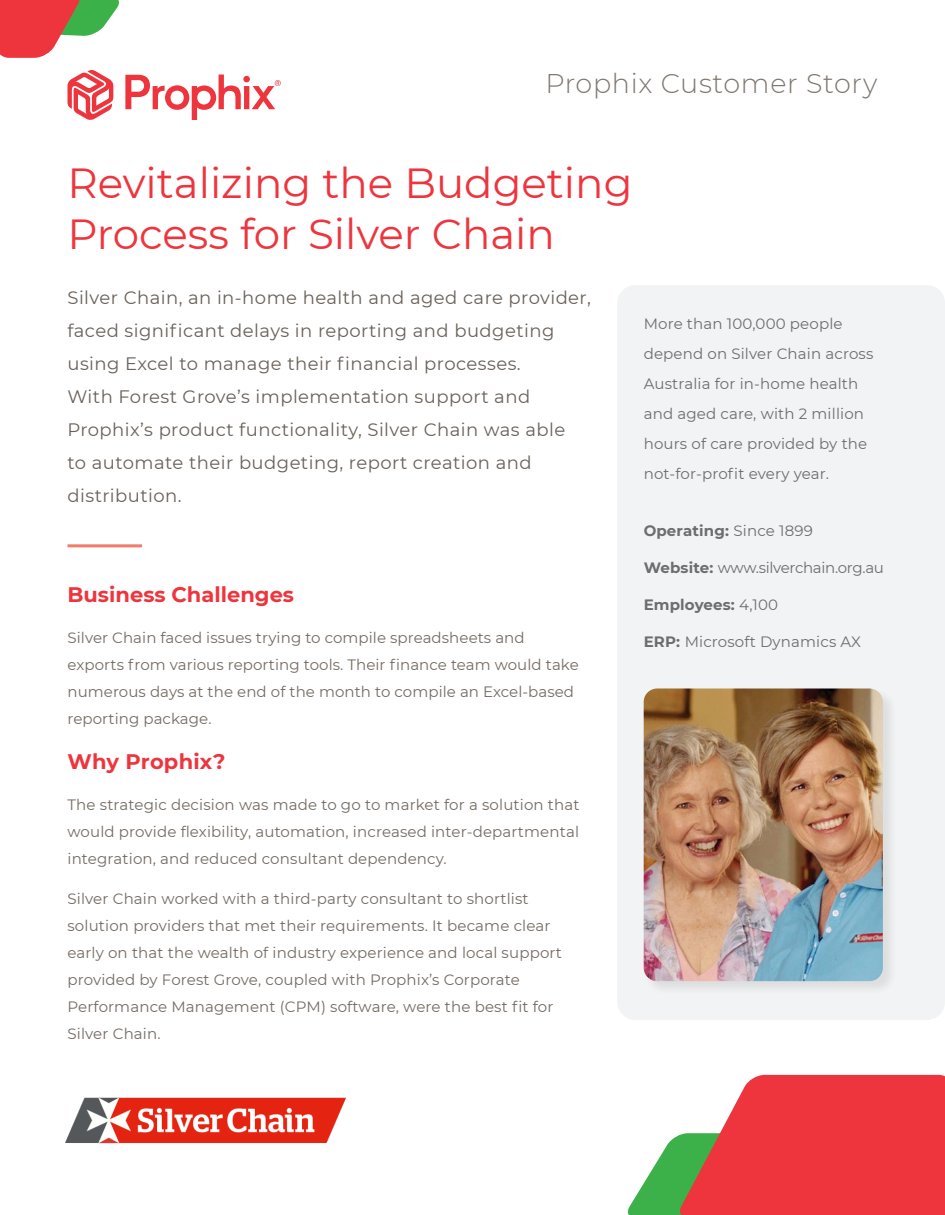
<style>
.page{position:relative;width:945px;height:1215px;background:#fff}
.page>*{position:absolute;margin:0;border:0;box-sizing:border-box;transform-origin:0 0}
.t1{font:42px/50.4px "Montserrat";color:#ee353d}
.t2{font:300 27px "Montserrat";letter-spacing:.025em;color:#7f776f}
.t3{font:700 21px "Montserrat";color:#ee353d}
.t4{font:18px/33px "Montserrat";letter-spacing:.025em;color:#696159}
.t5{font:15px/27px "Montserrat";letter-spacing:.01em;color:#746b63}
.t6{font:15px/30px "Montserrat";letter-spacing:.01em;color:#6c6d70}
.t7{font:700 15px "Montserrat";letter-spacing:.01em;color:#6c6d70}
.t8{font:15px "Montserrat";letter-spacing:-.02em;color:#6c6d70}
.s1{font-weight:400}
.s2{font-weight:700}
</style>
<div class="page">
<div style="left:617px;top:285px;width:328px;height:735px;background:#f2f3f4;border-radius:18px"></div>
<hr style="left:68px;top:544px;width:74px;height:3px;background:#f37b68">
<svg style="left:0;top:0;width:119px;height:58px"></svg>
<svg style="left:627px;top:1075px;width:318px;height:140px"></svg>
<svg style="left:125px;top:75px;width:156px;height:45px"></svg>
<svg style="left:68px;top:70px;width:45px;height:50px"></svg>
<img style="left:66px;top:1098px;width:279px;height:45px">
<div style="left:643px;top:688px;width:254px;height:308px;background:#e8e9ea"></div>
<img style="left:644px;top:688px;width:239px;height:293px">
<p class="t2" style="left:545px;top:66px;width:334px">Prophix Customer Story</p>
<p class="t1" style="left:68px;top:157px;width:567px">Revitalizing the Budgeting<br>Process for Silver Chain</p>
<p class="t4" style="left:68px;top:281px;width:525px">Silver Chain, an in-home health and aged care provider, faced significant delays in reporting and budgeting using Excel to manage their financial processes.<br>With Forest Grove’s implementation support and Prophix’s product functionality, Silver Chain was able<br>to automate their budgeting, report creation and distribution.</p>
<p class="t3" style="left:68px;top:580px;width:228px">Business Challenges</p>
<p class="t5" style="left:68px;top:623px;width:513px">Silver Chain faced issues trying to compile spreadsheets and exports from various reporting tools. Their finance team would take numerous days at the end of the month to compile an Excel-based reporting package.</p>
<p class="t3" style="left:68px;top:747px;width:159px">Why Prophix?</p>
<p class="t5" style="left:68px;top:790px;width:514px;text-align:justify">The strategic decision was made to go to market for a solution that would provide flexibility, automation, increased inter-departmental integration, and reduced consultant dependency.</p>
<p class="t5" style="left:68px;top:885px;width:496px">Silver Chain worked with a third-party consultant to shortlist solution providers that met their requirements. It became clear early on that the wealth of industry experience and local support provided by Forest Grove, coupled with Prophix’s Corporate Performance Management (CPM) software, were the best fit for Silver Chain.</p>
<p class="t6" style="left:644px;top:309px;width:231px">More than 100,000 people depend on Silver Chain across<br>Australia for in-home health and aged care, with 2 million hours of care provided by the not-for-profit every year.</p>
<p class="t7" style="left:644px;top:520px;width:171px">Operating: <span class="s1">Since 1899</span></p>
<p class="t8" style="left:644px;top:558px;width:242px"><span class="s2">Website:</span> www.silverchain.org.au</p>
<p class="t7" style="left:644px;top:594px;width:136px">Employees: <span class="s1">4,100</span></p>
<p class="t6" style="left:644px;top:626px;width:219px"><span class="s2">ERP:</span> Microsoft Dynamics AX</p>
</div>
